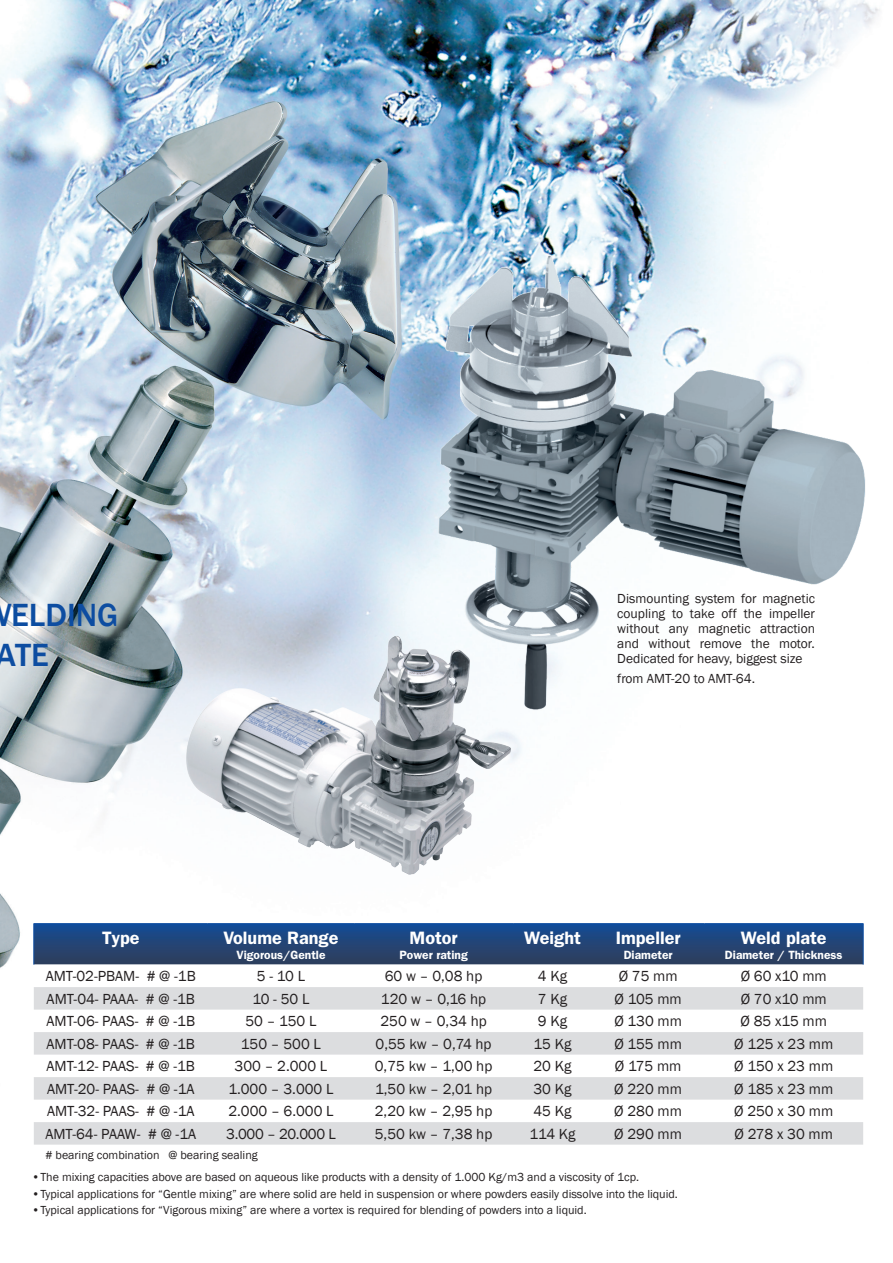
<style>
.page{position:relative;width:893px;height:1263px;background:#fff}
.page>*{position:absolute;margin:0;border:0;box-sizing:border-box;transform-origin:0 0}
.t1{font:500 33px/39.6px "Franklin Gothic";color:#0d4da1}
.t2{font:600 18px "Franklin Gothic";color:#fff}
.t3{font:15px "Franklin Gothic";color:#231f20}
.t4{font:13.5px/15px "Franklin Gothic";color:#231f20;text-align:justify}
.t5{font:12px "Franklin Gothic";color:#231f20}
.t6{font:600 12px "Franklin Gothic";color:#fff}
</style>
<div class="page">
<img style="left:0;top:0;width:880px;height:1145px">
<svg style="left:34px;top:924px;width:829px;height:40px;background:#214477"></svg>
<svg style="left:34px;top:964px;width:829px;height:23px"></svg>
<svg style="left:34px;top:987px;width:829px;height:157px;fill:#dcdddf"></svg>
<hr style="left:33px;top:923px;width:175px;height:1px;background:#0d4da1">
<hr style="left:33px;top:924px;width:1px;height:40px;background:#0d4da1">
<hr style="left:208px;top:923px;width:146px;height:1px;background:#0d4da1">
<hr style="left:354px;top:923px;width:159px;height:1px;background:#0d4da1">
<hr style="left:513px;top:923px;width:79px;height:1px;background:#0d4da1">
<hr style="left:592px;top:923px;width:112px;height:1px;background:#0d4da1">
<hr style="left:704px;top:923px;width:159px;height:1px;background:#0d4da1">
<hr style="left:863px;top:924px;width:1px;height:40px;background:#0d4da1">
<img style="left:408px;top:238px;width:464px;height:484px">
<img style="left:174px;top:625px;width:345px;height:261px">
<h1 class="t1" style="left:-3px;top:596px;width:123px;text-indent:14px">ELDING<br>ATE</h1>
<p class="t4" style="left:617px;top:591px;width:199px">Dismounting system for magnetic coupling to take off the impeller without any magnetic attraction and without remove the motor.<br>Dedicated for heavy, biggest size</p>
<p class="t4" style="left:617px;top:671px;width:139px">from AMT-20 to AMT-64.</p>
<p class="t2" style="left:102px;top:927px;width:39px">Type</p>
<p class="t2" style="left:224px;top:927px;width:116px">Volume Range</p>
<p class="t6" style="left:236px;top:947px;width:91px">Vigorous/Gentle</p>
<p class="t2" style="left:409px;top:927px;width:50px">Motor</p>
<p class="t6" style="left:399px;top:947px;width:70px">Power rating</p>
<p class="t2" style="left:524px;top:927px;width:58px">Weight</p>
<p class="t2" style="left:616px;top:927px;width:66px">Impeller</p>
<p class="t6" style="left:624px;top:947px;width:50px">Diameter</p>
<p class="t2" style="left:741px;top:927px;width:87px">Weld plate</p>
<p class="t6" style="left:725px;top:947px;width:119px">Diameter / Thickness</p>
<p class="t3" style="left:46px;top:967px;width:151px">AMT-02-PBAM- # @ -1B</p>
<p class="t3" style="left:257px;top:967px;width:50px">5 - 10 L</p>
<p class="t3" style="left:385px;top:967px;width:99px">60 w – 0,08 hp</p>
<p class="t3" style="left:538px;top:967px;width:31px">4 Kg</p>
<p class="t3" style="left:619px;top:967px;width:60px">Ø 75 mm</p>
<p class="t3" style="left:741px;top:967px;width:88px">Ø 60 x10 mm</p>
<p class="t3" style="left:47px;top:989px;width:150px">AMT-04- PAAA- # @ -1B</p>
<p class="t3" style="left:252px;top:989px;width:59px">10 - 50 L</p>
<p class="t3" style="left:381px;top:989px;width:107px">120 w – 0,16 hp</p>
<p class="t3" style="left:538px;top:989px;width:31px">7 Kg</p>
<p class="t3" style="left:614px;top:989px;width:69px">Ø 105 mm</p>
<p class="t3" style="left:741px;top:989px;width:88px">Ø 70 x10 mm</p>
<p class="t3" style="left:47px;top:1012px;width:150px">AMT-06- PAAS- # @ -1B</p>
<p class="t3" style="left:245px;top:1012px;width:73px">50 – 150 L</p>
<p class="t3" style="left:380px;top:1012px;width:108px">250 w – 0,34 hp</p>
<p class="t3" style="left:538px;top:1012px;width:31px">9 Kg</p>
<p class="t3" style="left:614px;top:1012px;width:69px">Ø 130 mm</p>
<p class="t3" style="left:740px;top:1012px;width:88px">Ø 85 x15 mm</p>
<p class="t3" style="left:47px;top:1034px;width:150px">AMT-08- PAAS- # @ -1B</p>
<p class="t3" style="left:241px;top:1034px;width:81px">150 – 500 L</p>
<p class="t3" style="left:376px;top:1034px;width:118px">0,55 kw – 0,74 hp</p>
<p class="t3" style="left:534px;top:1034px;width:39px">15 Kg</p>
<p class="t3" style="left:614px;top:1034px;width:69px">Ø 155 mm</p>
<p class="t3" style="left:734px;top:1034px;width:101px">Ø 125 x 23 mm</p>
<p class="t3" style="left:47px;top:1057px;width:150px">AMT-12- PAAS- # @ -1B</p>
<p class="t3" style="left:235px;top:1057px;width:94px">300 – 2.000 L</p>
<p class="t3" style="left:375px;top:1057px;width:119px">0,75 kw – 1,00 hp</p>
<p class="t3" style="left:533px;top:1057px;width:40px">20 Kg</p>
<p class="t3" style="left:615px;top:1057px;width:68px">Ø 175 mm</p>
<p class="t3" style="left:734px;top:1057px;width:100px">Ø 150 x 23 mm</p>
<p class="t3" style="left:47px;top:1079px;width:149px">AMT-20- PAAS- # @ -1A</p>
<p class="t3" style="left:228px;top:1079px;width:107px">1.000 – 3.000 L</p>
<p class="t3" style="left:375px;top:1079px;width:118px">1,50 kw – 2,01 hp</p>
<p class="t3" style="left:533px;top:1079px;width:40px">30 Kg</p>
<p class="t3" style="left:614px;top:1079px;width:69px">Ø 220 mm</p>
<p class="t3" style="left:734px;top:1079px;width:101px">Ø 185 x 23 mm</p>
<p class="t3" style="left:47px;top:1102px;width:149px">AMT-32- PAAS- # @ -1A</p>
<p class="t3" style="left:228px;top:1102px;width:107px">2.000 – 6.000 L</p>
<p class="t3" style="left:375px;top:1102px;width:119px">2,20 kw – 2,95 hp</p>
<p class="t3" style="left:533px;top:1102px;width:40px">45 Kg</p>
<p class="t3" style="left:614px;top:1102px;width:69px">Ø 280 mm</p>
<p class="t3" style="left:734px;top:1102px;width:101px">Ø 250 x 30 mm</p>
<p class="t3" style="left:45px;top:1124px;width:152px">AMT-64- PAAW- # @ -1A</p>
<p class="t3" style="left:226px;top:1124px;width:111px">3.000 – 20.000 L</p>
<p class="t3" style="left:375px;top:1124px;width:119px">5,50 kw – 7,38 hp</p>
<p class="t3" style="left:529px;top:1124px;width:48px">114 Kg</p>
<p class="t3" style="left:614px;top:1124px;width:69px">Ø 290 mm</p>
<p class="t3" style="left:734px;top:1124px;width:100px">Ø 278 x 30 mm</p>
<p class="t5" style="left:32px;top:1170px;width:609px">•The mixing capacities above are based on aqueous like products with a density of 1.000 Kg/m3 and a viscosity of 1cp.</p>
<p class="t5" style="left:32px;top:1186px;width:647px">•Typical applications for “Gentle mixing” are where solid are held in suspension or where powders easily dissolve into the liquid.</p>
<p class="t5" style="left:32px;top:1203px;width:556px">•Typical applications for “Vigorous mixing” are where a vortex is required for blending of powders into a liquid.</p>
<p class="t5" style="left:46px;top:1147px;width:214px"># bearing combination @ bearing sealing</p>
</div>
